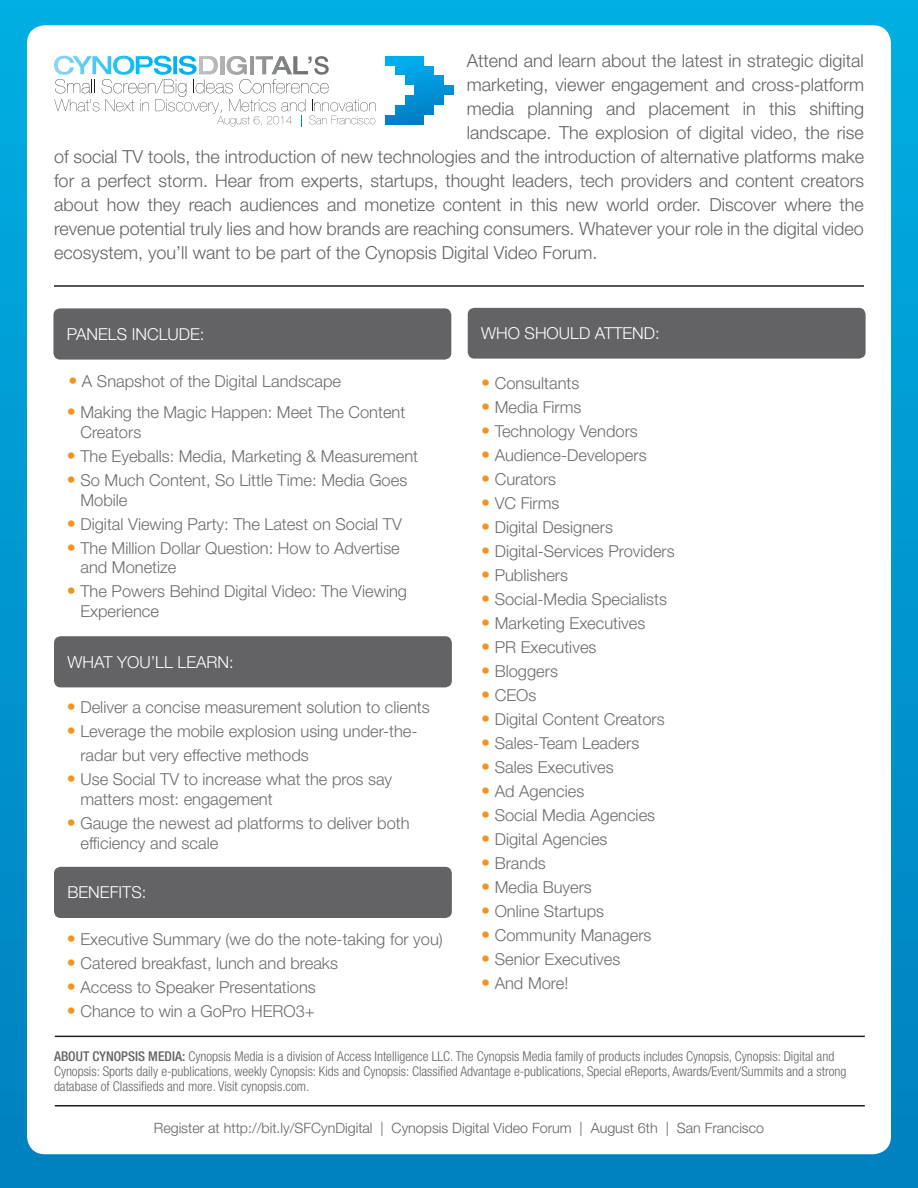
<style>
.page{position:relative;width:918px;height:1188px;background:#fff}
.page>*{position:absolute;margin:0;border:0;box-sizing:border-box;transform-origin:0 0}
.Keynote_body{font:300 18px "Helvetica Neue LT Std";color:#636366}
.Keynote_body-2{font:300 16.5px/19.8px "Helvetica Neue LT Std";color:#6c6d70}
.bar_text{font:300 16.5px "Helvetica Neue LT Std";color:#fff}
.bar_text-2{font:300 16.5px "Helvetica Neue LT Std";color:#6c6d70}
.Event_Body{font:300 14.25px "Helvetica Neue LT Std";color:#636366}
.Keynote_body-3{font:300 condensed 13.5px/15px "Helvetica Neue LT Std";color:#636366}
.s1{font-size:18px;color:#f7931d}
.s2{font-stretch:condensed;font-size:18px;color:#f7931d}
.s3{font-weight:500}
</style>
<div class="page">
<div style="left:0;top:0;width:918px;height:1188px;background:linear-gradient(to bottom,#00aee2,#0180be)"></div>
<div style="left:27px;top:25px;width:864px;height:1129px;background:#fff;border-radius:18px"></div>
<hr style="left:54px;top:285px;width:810px;height:2px;background:#231f20">
<div style="left:53px;top:308px;width:398px;height:52px;background:#636366;border-radius:7px"></div>
<div style="left:468px;top:308px;width:398px;height:51px;background:#636366;border-radius:7px"></div>
<div style="left:54px;top:636px;width:398px;height:51px;background:#636366;border-radius:7px"></div>
<hr style="left:55px;top:1036px;width:810px;height:1px;background:#231f20">
<hr style="left:55px;top:1105px;width:810px;height:2px;background:#231f20">
<svg style="left:385px;top:56px;width:68px;height:68px"></svg>
<svg style="left:54px;top:56px;width:322px;height:71px"></svg>
<div style="left:54px;top:867px;width:398px;height:51px;background:#636366;border-radius:7px"></div>
<p class="Keynote_body" style="left:467px;top:50px;width:399px">Attend and learn about the latest in strategic digital</p>
<p class="Keynote_body" style="left:467px;top:74px;width:399px">marketing, viewer engagement and cross-platform</p>
<p class="Keynote_body" style="left:467px;top:98px;width:399px">media planning and placement in this shifting</p>
<p class="Keynote_body" style="left:467px;top:122px;width:399px">landscape. The explosion of digital video, the rise</p>
<p class="Keynote_body" style="left:54px;top:146px;width:812px">of social TV tools, the introduction of new technologies and the introduction of alternative platforms make</p>
<p class="Keynote_body" style="left:54px;top:170px;width:812px">for a perfect storm. Hear from experts, startups, thought leaders, tech providers and content creators</p>
<p class="Keynote_body" style="left:54px;top:194px;width:811px">about how they reach audiences and monetize content in this new world order. Discover where the</p>
<p class="Keynote_body" style="left:54px;top:218px;width:811px">revenue potential truly lies and how brands are reaching consumers. Whatever your role in the digital video</p>
<p class="Keynote_body" style="left:54px;top:242px;width:545px">ecosystem, you’ll want to be part of the Cynopsis Digital Video Forum.</p>
<p class="bar_text" style="left:67px;top:324px;width:139px">PANELS INCLUDE:</p>
<p class="bar_text-2" style="left:68px;top:371px;width:274px"><span class="s1">•</span> A Snapshot of the Digital Landscape</p>
<p class="Keynote_body-2" style="left:80px;top:402px;width:326px;text-indent:-13px"><span class="s1">•</span> Making the Magic Happen: Meet The Content<br>Creators</p>
<p class="Keynote_body-2" style="left:67px;top:446px;width:353px"><span class="s1">•</span> The Eyeballs: Media, Marketing &amp; Measurement</p>
<p class="Keynote_body-2" style="left:80px;top:470px;width:328px;text-indent:-13px"><span class="s1">•</span> So Much Content, So Little Time: Media Goes<br>Mobile</p>
<p class="Keynote_body-2" style="left:67px;top:513px;width:336px"><span class="s1">•</span> Digital Viewing Party: The Latest on Social TV</p>
<p class="Keynote_body-2" style="left:80px;top:537px;width:321px;text-indent:-13px"><span class="s1">•</span> The Million Dollar Question: How to Advertise and Monetize</p>
<p class="Keynote_body-2" style="left:80px;top:581px;width:328px;text-indent:-13px"><span class="s1">•</span> The Powers Behind Digital Video: The Viewing<br>Experience</p>
<p class="bar_text" style="left:68px;top:652px;width:168px">WHAT YOU’LL LEARN:</p>
<p class="Keynote_body-2" style="left:67px;top:697px;width:364px"><span class="s2">•</span> Deliver a concise measurement solution to clients</p>
<p class="Keynote_body-2" style="left:80px;top:719px;width:339px;line-height:24px;text-indent:-13px"><span class="s2">•</span> Leverage the mobile explosion using under-the&shy;radar but very effective methods</p>
<p class="Keynote_body-2" style="left:80px;top:769px;width:313px;text-indent:-13px"><span class="s2">•</span> Use Social TV to increase what the pros say matters most: engagement</p>
<p class="Keynote_body-2" style="left:80px;top:813px;width:331px;text-indent:-13px"><span class="s2">•</span> Gauge the newest ad platforms to deliver both efficiency and scale</p>
<p class="bar_text" style="left:68px;top:882px;width:80px">BENEFITS:</p>
<p class="Keynote_body-2" style="left:67px;top:929px;width:377px"><span class="s2">•</span> Executive Summary (we do the note-taking for you)</p>
<p class="Keynote_body-2" style="left:67px;top:953px;width:273px"><span class="s2">•</span> Catered breakfast, lunch and breaks</p>
<p class="Keynote_body-2" style="left:67px;top:977px;width:250px"><span class="s2">•</span> Access to Speaker Presentations</p>
<p class="Keynote_body-2" style="left:67px;top:1001px;width:249px"><span class="s2">•</span> Chance to win a GoPro HERO3+</p>
<p class="bar_text" style="left:481px;top:323px;width:180px">WHO SHOULD ATTEND:</p>
<p class="Keynote_body-2" style="left:481px;top:373px;width:100px"><span class="s2">•</span> Consultants</p>
<p class="Keynote_body-2" style="left:481px;top:397px;width:102px"><span class="s2">•</span> Media Firms</p>
<p class="Keynote_body-2" style="left:481px;top:421px;width:158px"><span class="s2">•</span> Technology Vendors</p>
<p class="Keynote_body-2" style="left:481px;top:445px;width:167px"><span class="s2">•</span> Audience-Developers</p>
<p class="Keynote_body-2" style="left:481px;top:469px;width:76px"><span class="s2">•</span> Curators</p>
<p class="Keynote_body-2" style="left:481px;top:493px;width:80px"><span class="s2">•</span> VC Firms</p>
<p class="Keynote_body-2" style="left:481px;top:517px;width:133px"><span class="s2">•</span> Digital Designers</p>
<p class="Keynote_body-2" style="left:481px;top:541px;width:195px"><span class="s2">•</span> Digital-Services Providers</p>
<p class="Keynote_body-2" style="left:481px;top:565px;width:88px"><span class="s2">•</span> Publishers</p>
<p class="Keynote_body-2" style="left:481px;top:589px;width:187px"><span class="s2">•</span> Social-Media Specialists</p>
<p class="Keynote_body-2" style="left:481px;top:613px;width:166px"><span class="s2">•</span> Marketing Executives</p>
<p class="Keynote_body-2" style="left:481px;top:637px;width:117px"><span class="s2">•</span> PR Executives</p>
<p class="Keynote_body-2" style="left:481px;top:661px;width:78px"><span class="s2">•</span> Bloggers</p>
<p class="Keynote_body-2" style="left:481px;top:685px;width:57px"><span class="s2">•</span> CEOs</p>
<p class="Keynote_body-2" style="left:481px;top:709px;width:185px"><span class="s2">•</span> Digital Content Creators</p>
<p class="Keynote_body-2" style="left:481px;top:733px;width:160px"><span class="s2">•</span> Sales-Team Leaders</p>
<p class="Keynote_body-2" style="left:481px;top:757px;width:134px"><span class="s2">•</span> Sales Executives</p>
<p class="Keynote_body-2" style="left:481px;top:781px;width:105px"><span class="s2">•</span> Ad Agencies</p>
<p class="Keynote_body-2" style="left:481px;top:805px;width:175px"><span class="s2">•</span> Social Media Agencies</p>
<p class="Keynote_body-2" style="left:481px;top:829px;width:128px"><span class="s2">•</span> Digital Agencies</p>
<p class="Keynote_body-2" style="left:481px;top:853px;width:66px"><span class="s2">•</span> Brands</p>
<p class="Keynote_body-2" style="left:481px;top:877px;width:112px"><span class="s2">•</span> Media Buyers</p>
<p class="Keynote_body-2" style="left:481px;top:901px;width:124px"><span class="s2">•</span> Online Startups</p>
<p class="Keynote_body-2" style="left:481px;top:925px;width:172px"><span class="s2">•</span> Community Managers</p>
<p class="Keynote_body-2" style="left:481px;top:949px;width:141px"><span class="s2">•</span> Senior Executives</p>
<p class="Keynote_body-2" style="left:481px;top:973px;width:89px"><span class="s2">•</span> And More!</p>
<p class="Keynote_body-3" style="left:54px;top:1048px;width:794px"><span class="s3">ABOUT CYNOPSIS MEDIA:</span> Cynopsis Media is a division of Access Intelligence LLC. The Cynopsis Media family of products includes Cynopsis, Cynopsis: Digital and<br>Cynopsis: Sports daily e-publications, weekly Cynopsis: Kids and Cynopsis: Classified Advantage e-publications, Special eReports, Awards/Event/Summits and a strong database of Classifieds and more. Visit cynopsis.com.</p>
<p class="Event_Body" style="left:154px;top:1119px;width:612px">Register at http://bit.ly/SFCynDigital | Cynopsis Digital Video Forum | August 6th | San Francisco</p>
</div>
